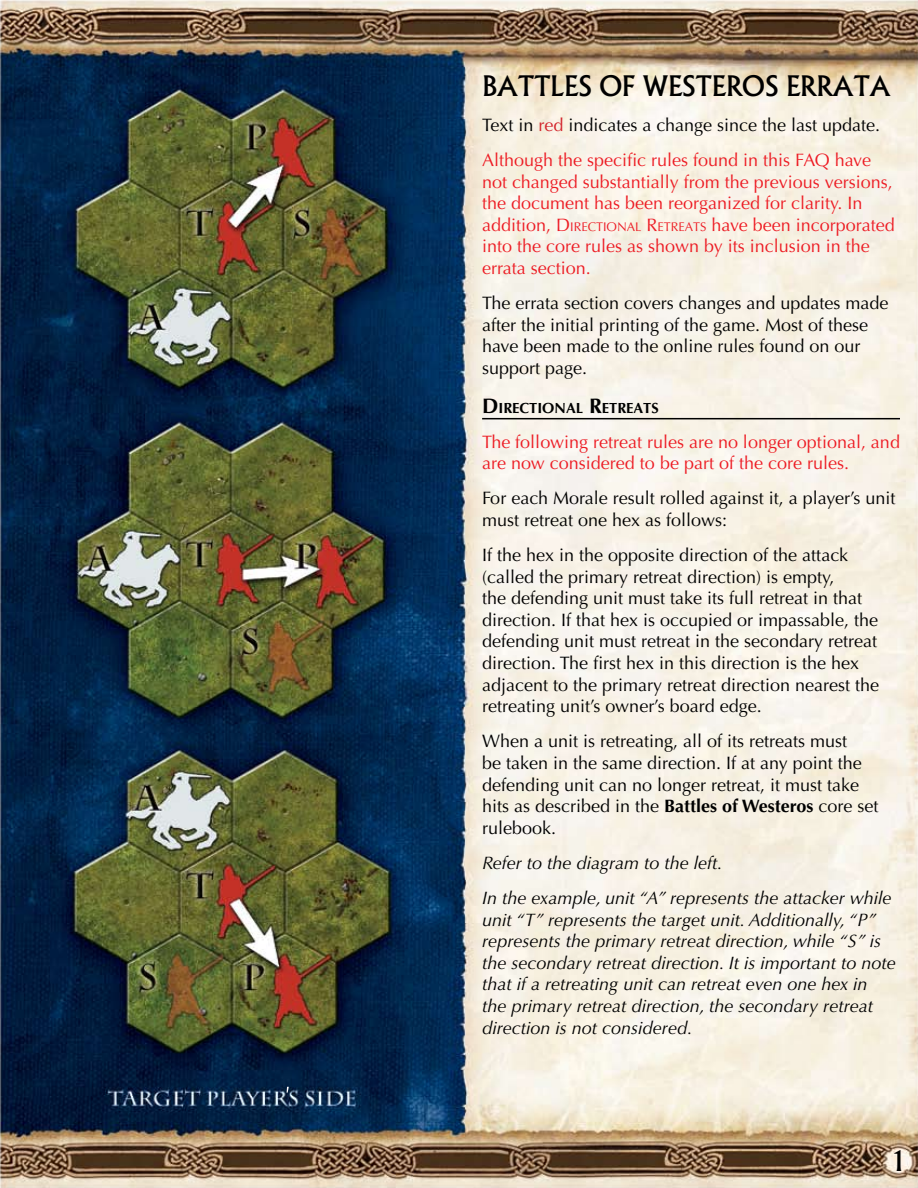
<style>
.page{position:relative;width:918px;height:1188px;background:#fff}
.page>*{position:absolute;margin:0;border:0;box-sizing:border-box;transform-origin:0 0}
.t1{font:500 27px "Albertus";letter-spacing:-.025em;color:#000}
.t2{font:18px/21.6px "Optima LT Std";color:#000}
.t3{font:18px/21.6px "Optima LT Std";color:#ed1c24}
.t4{font:italic 18px/21.6px "Optima LT Std";color:#000}
.t5{font:700 14.7px "Optima LT Std";color:#000}
.s1{color:#000}
.s2{color:#d2232a}
.s3{font-style:inherit}
.s4{font-size:12.6px}
.s5{font-size:21px}
.s6{font-weight:700}
</style>
<div class="page">
<img style="left:0;top:0;width:918px;height:1188px">
<hr style="left:482px;top:418px;width:418px;height:1px;background:#000">
<svg style="left:287px;top:1087px;width:2px;height:6px"></svg>
<h1 class="t1" style="left:482px;top:69px;width:410px">BATTLES OF WESTEROS ERRATA</h1>
<p class="t3" style="left:482px;top:107px;width:400px;line-height:35.1px"><span class="s1">Text in</span> <span class="s2">red</span> <span class="s1">indicates a change since the last update.<br></span>Although the specific rules found in this FAQ have</p>
<p class="t3" style="left:482px;top:171px;width:414px">not changed substantially from the previous versions, the document has been reorganized for clarity. In addition, <span class="s3">D</span><span class="s4">IRECTIONAL</span> <span class="s3">R</span><span class="s4">ETREATS</span> have been incorporated into the core rules as shown by its inclusion in the errata section.</p>
<p class="t2" style="left:482px;top:292px;width:408px">The errata section covers changes and updates made after the initial printing of the game. Most of these have been made to the online rules found on our support page.</p>
<p class="t5" style="left:482px;top:399px;width:178px"><span class="s5">D</span> IRECTIONAL <span class="s5">R</span>ETREATS</p>
<p class="t3" style="left:482px;top:431px;width:419px">The following retreat rules are no longer optional, and are now considered to be part of the core rules.</p>
<p class="t2" style="left:482px;top:488px;width:415px">For each Morale result rolled against it, a player’s unit must retreat one hex as follows:</p>
<p class="t2" style="left:482px;top:544px;width:399px">If the hex in the opposite direction of the attack (called the primary retreat direction) is empty,<br>the defending unit must take its full retreat in that direction. If that hex is occupied or impassable, the defending unit must retreat in the secondary retreat direction. The first hex in this direction is the hex adjacent to the primary retreat direction nearest the retreating unit’s owner’s board edge.</p>
<p class="t2" style="left:482px;top:731px;width:398px">When a unit is retreating, all of its retreats must<br>be taken in the same direction. If at any point the defending unit can no longer retreat, it must take hits as described in the <span class="s6">Battles of Westeros</span> core set rulebook.</p>
<p class="t4" style="left:482px;top:845px;width:411px;line-height:35.1px">Refer to the diagram to the left.<br>In the example, unit “A” represents the attacker while</p>
<p class="t4" style="left:482px;top:909px;width:415px">unit “T” represents the target unit. Additionally, “P” represents the primary retreat direction, while “S” is the secondary retreat direction. It is important to note that if a retreating unit can retreat even one hex in the primary retreat direction, the secondary retreat direction is not considered.</p>
<h1 class="t1" style="left:890px;top:1144px;width:18px">1</h1>
</div>
